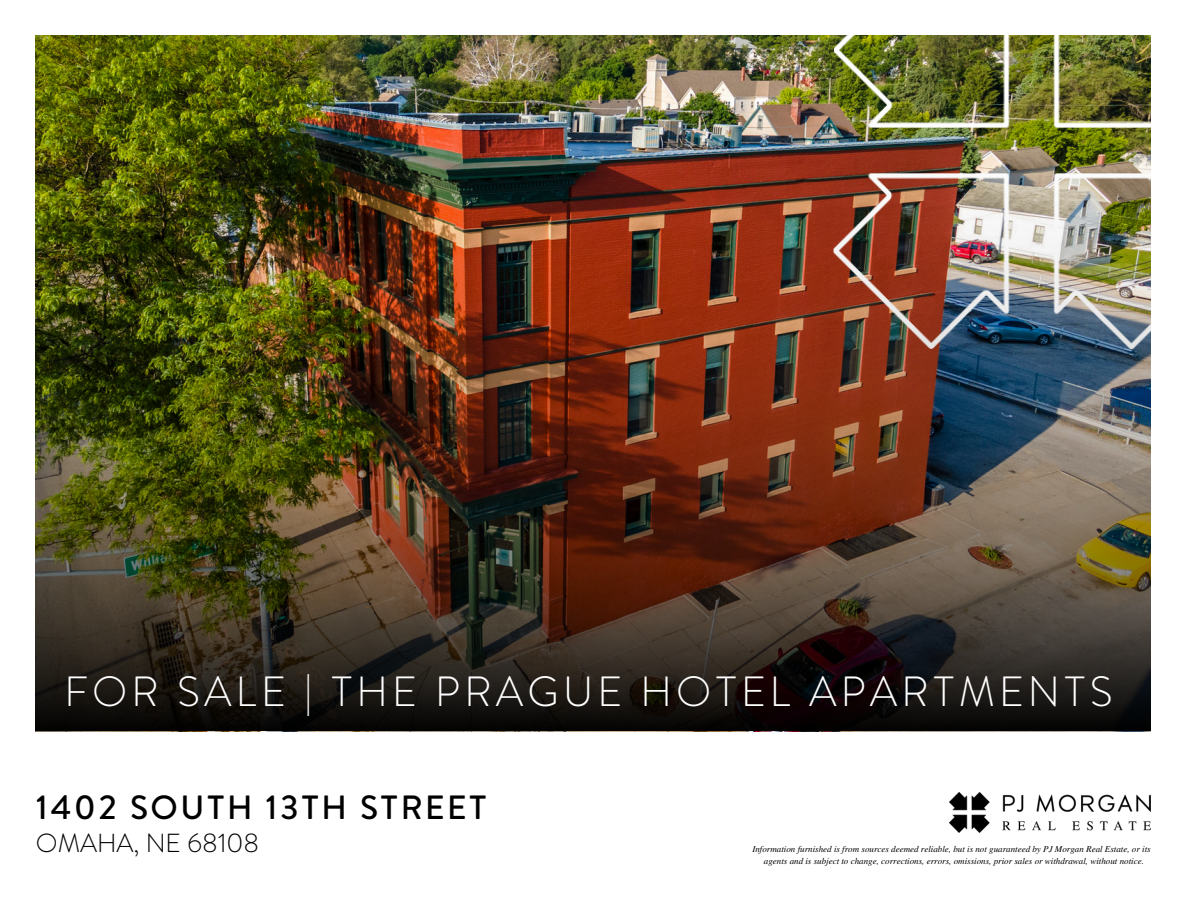
<style>
.page{position:relative;width:1188px;height:918px;background:#fff}
.page>*{position:absolute;margin:0;border:0;box-sizing:border-box;transform-origin:0 0}
.t1{font:300 42.15px "Brandon Text";letter-spacing:.1em;color:#fff}
.t2{font:500 33.6px "Brandon Text";letter-spacing:.075em;color:#000}
.t3{font:300 26.1px "Brandon Text";color:#000}
.t4{font:italic 9px/12px "Te X Gyre Termes";color:#000;text-align:center}
</style>
<div class="page">
<img style="left:36px;top:36px;width:798px;height:20px">
<img style="left:949px;top:792px;width:202px;height:41px">
<img style="left:834px;top:35px;width:317px;height:21px">
<img style="left:36px;top:56px;width:1115px;height:675px">
<p class="t1" style="left:64px;top:662px;width:1050px">FOR SALE | THE PRAGUE HOTEL APARTMENTS</p>
<p class="t2" style="left:36px;top:783px;width:452px">1402 SOUTH 13TH STREET</p>
<h1 class="t3" style="left:36px;top:825px;width:225px">OMAHA, NE 68108</h1>
<p class="t4" style="left:752px;top:842px;width:400px">Information furnished is from sources deemed reliable, but is not guaranteed by PJ Morgan Real Estate, or its agents and is subject to change, corrections, errors, omissions, prior sales or withdrawal, without notice.</p>
</div>
